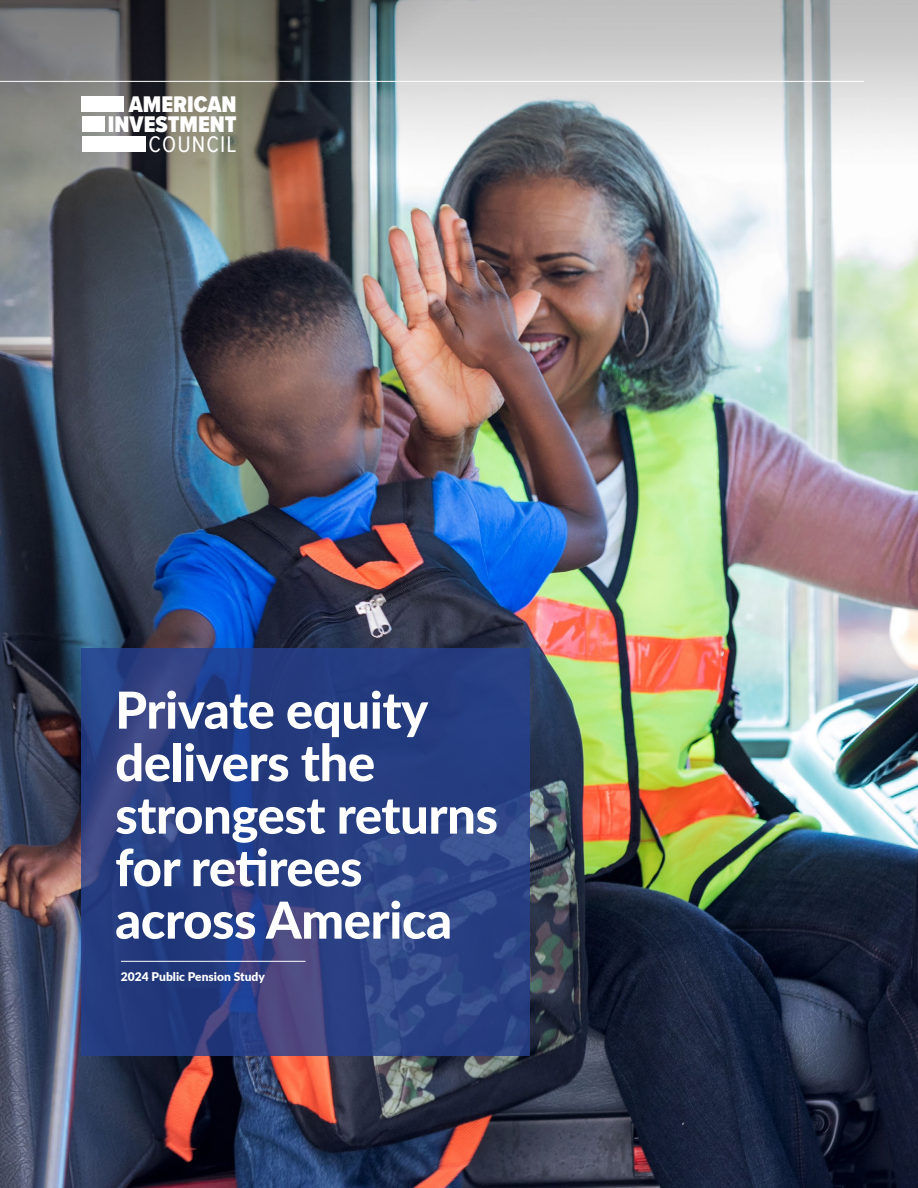
<style>
.page{position:relative;width:918px;height:1188px;background:#fff}
.page>*{position:absolute;margin:0;border:0;box-sizing:border-box;transform-origin:0 0}
.t1{font:800 51px/52.5px "Lato";letter-spacing:-.01em;color:#fff}
.t2{font:900 23.55px/19.8px "Proxima Nova Cond";color:#fff;text-align:right}
.t3{font:900 12px "Lato";color:#fff}
.s1{font-weight:400}
</style>
<div class="page">
<img style="left:0;top:0;width:918px;height:1188px">
<hr style="left:0;top:81px;width:864px;height:1px;background:#fff">
<div style="left:82px;top:96px;width:42px;height:16px;background:#fff"></div>
<div style="left:82px;top:116px;width:22px;height:16px;background:#fff"></div>
<div style="left:82px;top:136px;width:64px;height:16px;background:#fff"></div>
<svg style="left:81px;top:648px;width:448px;height:408px;background:#2a3f82"></svg>
<hr style="left:121px;top:961px;width:184px;height:1px;background:#fff">
<p class="t2" style="left:108px;top:94px;width:130px">AMERICAN<br>INVESTMENT<br><span class="s1">COUNCIL</span></p>
<p class="t1" style="left:115px;top:682px;width:384px">Private equity delivers the strongest returns for retirees across America</p>
<p class="t3" style="left:121px;top:968px;width:145px">2024 Public Pension Study</p>
</div>
